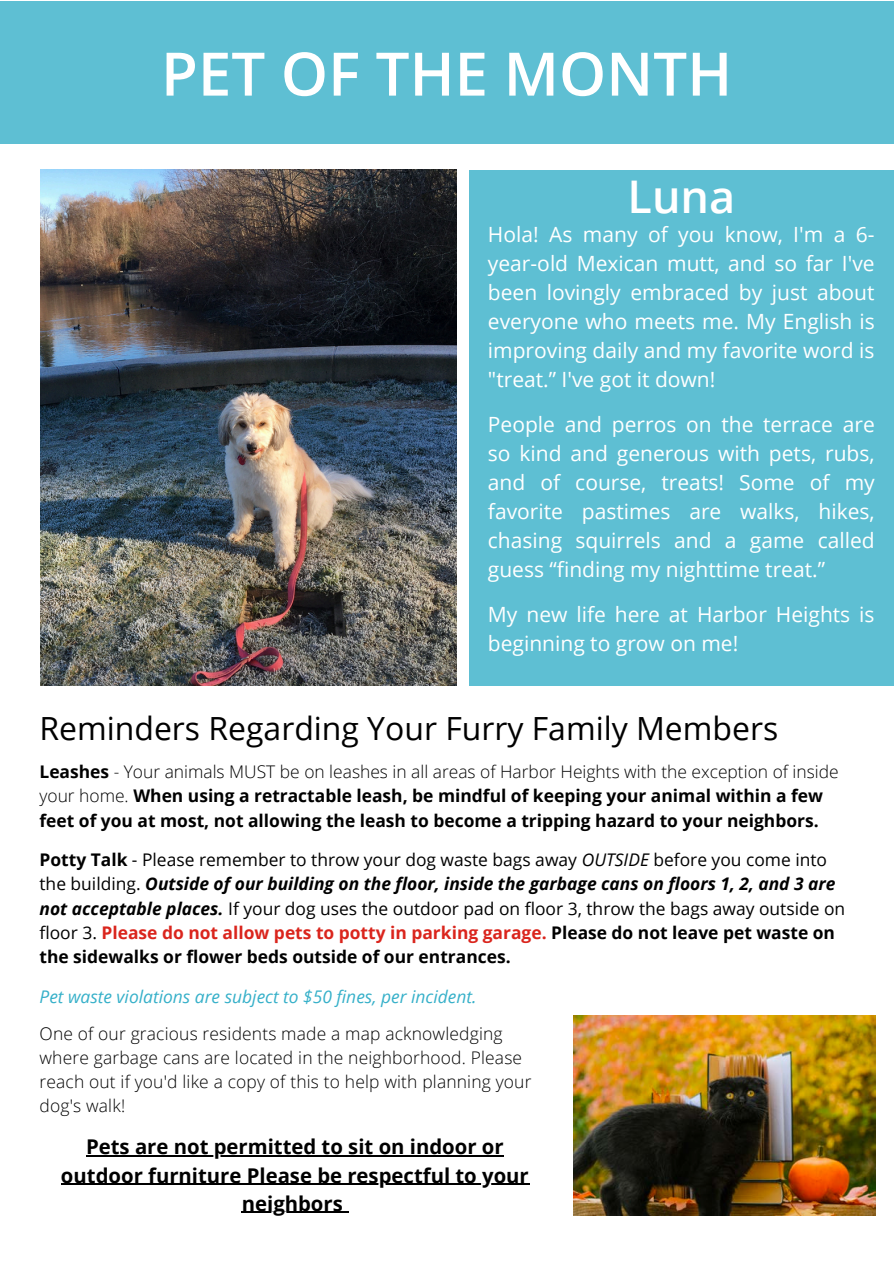
<style>
.page{position:relative;width:894px;height:1264px;background:#fff}
.page>*{position:absolute;margin:0;border:0;box-sizing:border-box;transform-origin:0 0}
.t1{font:600 60px "Open Sans";color:#fff}
.t2{font:600 45px "Open Sans";color:#fff}
.t3{font:31.95px "Open Sans";color:#000}
.t4{font:21px/29px "Open Sans";color:#fff;text-align:justify}
.t5{font:700 20.25px "Open Sans";color:#000}
.t6{font:17.4px/24.2px "Open Sans";color:#000}
.t7{font:700 17.4px/24.2px "Open Sans";color:#000}
.t8{font:300 17.4px/24px "Open Sans";letter-spacing:.01em;color:#000}
.t9{font:italic 17.4px "Open Sans";color:#36b0c9}
.s1{font-weight:300}
.s2{font-weight:700}
.s3{font-style:italic}
.s4{font-weight:700;font-style:italic}
.s5{font-weight:700;color:#da251d}
</style>
<div class="page">
<div style="left:0;top:2px;width:893px;height:142px;background:#5ebfd3"></div>
<div style="left:469px;top:170px;width:424px;height:515px;background:#5ebfd3"></div>
<img style="left:41px;top:170px;width:415px;height:515px">
<img style="left:573px;top:1015px;width:302px;height:200px">
<hr style="left:86px;top:1155px;width:418px;height:1px;background:#000">
<hr style="left:61px;top:1183px;width:468px;height:1px;background:#000">
<hr style="left:242px;top:1211px;width:101px;height:1px;background:#000">
<p class="t1" style="left:161px;top:31px;width:572px">PET OF THE MONTH</p>
<h4 class="t2" style="left:627px;top:164px;width:109px">Luna</h4>
<p class="t4" style="left:488px;top:219px;width:388px">Hola! As many of you know, I'm a 6- year-old Mexican mutt, and so far I've been lovingly embraced by just about everyone who meets me. My English is improving daily and my favorite word is "treat.” I've got it down!</p>
<p class="t4" style="left:488px;top:409px;width:388px">People and perros on the terrace are so kind and generous with pets, rubs, and of course, treats! Some of my favorite pastimes are walks, hikes, chasing squirrels and a game called guess “finding my nighttime treat.”</p>
<p class="t4" style="left:488px;top:599px;width:388px">My new life here at Harbor Heights is beginning to grow on me!</p>
<h3 class="t3" style="left:39px;top:705px;width:740px">Reminders Regarding Your Furry Family Members</h3>
<p class="t7" style="left:39px;top:759px;width:800px">Leashes <span class="s1">- Your animals MUST be on leashes in all areas of Harbor Heights with the exception of inside your home.</span> When using a retractable leash, be mindful of keeping your animal within a few feet of you at most, not allowing the leash to become a tripping hazard to your neighbors.</p>
<p class="t6" style="left:39px;top:847px;width:807px"><span class="s2">Potty Talk</span> - Please remember to throw your dog waste bags away <span class="s3">OUTSIDE</span> before you come into the building. <span class="s4">Outside of our building on the floor, inside the garbage cans on floors 1, 2, and 3 are not acceptable places.</span> If your dog uses the outdoor pad on floor 3, throw the bags away outside on floor 3. <span class="s5">Please do not allow pets to potty in parking garage.</span> <span class="s2">Please do not leave pet waste on the sidewalks or flower beds outside of our entrances.</span></p>
<p class="t9" style="left:39px;top:984px;width:438px">Pet waste violations are subject to $50 fines, per incident.</p>
<h5 class="t8" style="left:39px;top:1020px;width:493px">One of our gracious residents made a map acknowledging where garbage cans are located in the neighborhood. Please reach out if you'd like a copy of this to help with planning your dog's walk!</h5>
<h2 class="t5" style="left:86px;top:1132px;width:419px">Pets are not permitted to sit on indoor or</h2>
<h5 class="t5" style="left:61px;top:1160px;width:469px">outdoor furniture Please be respectful to your</h5>
<h5 class="t5" style="left:242px;top:1189px;width:102px">neighbors</h5>
</div>
